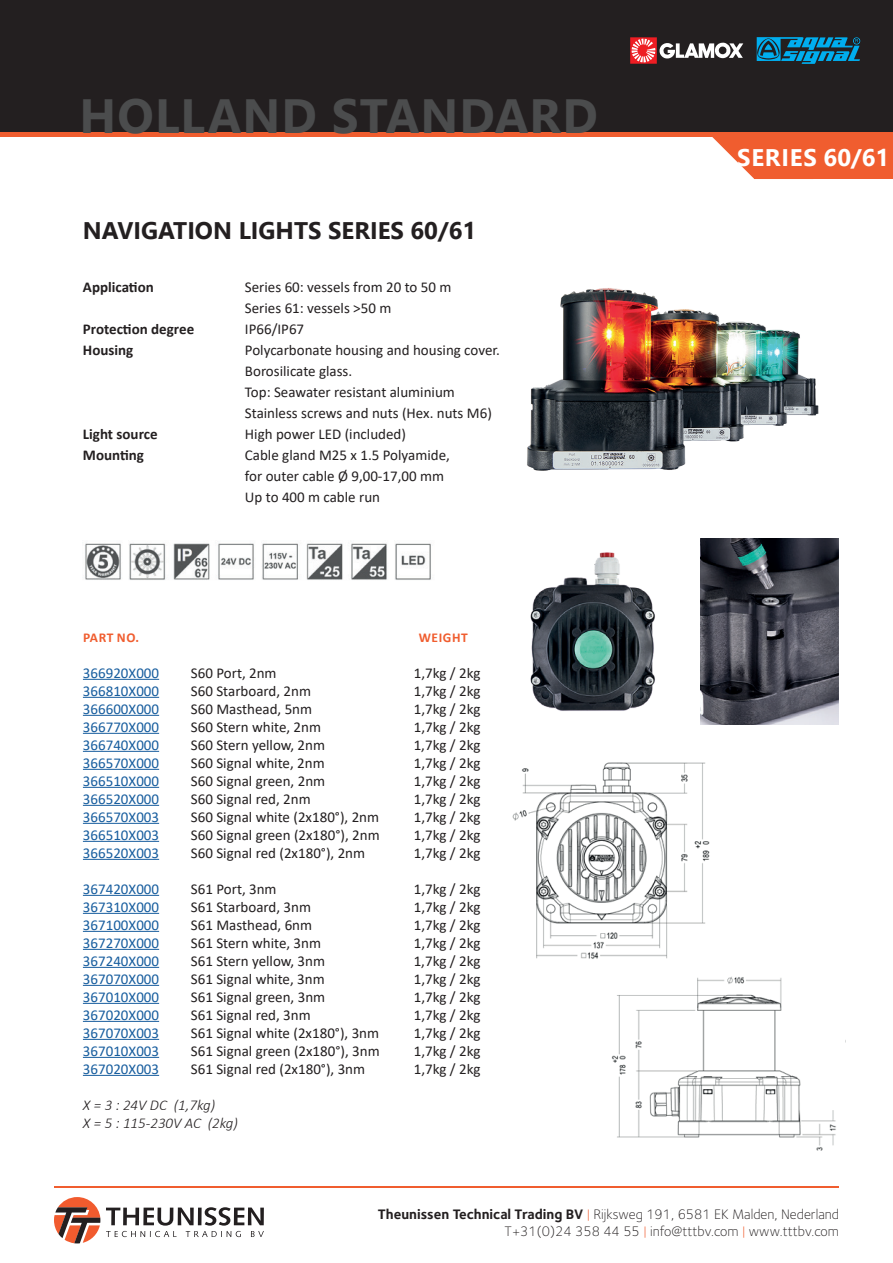
<style>
.page{position:relative;width:893px;height:1263px;background:#fff}
.page>*{position:absolute;margin:0;border:0;box-sizing:border-box;transform-origin:0 0}
.t1{font:700 48px "Segoe UI";letter-spacing:.02em;color:#4b4c4d}
.Artikel_kop{font:700 24px "Leelawadee UI";color:#231f20}
.Artikelnummer_rechts{font:700 24px "Segoe UI";letter-spacing:.035em;color:#fff}
.Normale_tekst{font:15px/21px "Calibri";color:#231f20}
.Normale_tekst-2{font:15px "Calibri";color:#175d9e}
.Normale_tekst-3{font:700 15px "Calibri";color:#231f20}
.Normale_tekst-4{font:italic 300 15px "Calibri";color:#231f20}
.t2{font:300 14.25px/17.1px "Foundry Sterling";color:#231f20;text-align:right}
.Oranje_kopjes{font:700 13.5px "Calibri";letter-spacing:.04em;color:#f05d2f}
.s1{font-weight:700}
.s2{color:#f05d2f}
</style>
<div class="page">
<div style="left:0;top:0;width:893px;height:133px;background:#231f20"></div>
<hr style="left:0;top:133px;width:893px;height:4px;background:#f05d2f">
<svg style="left:757px;top:37px;width:103px;height:27px"></svg>
<svg style="left:630px;top:37px;width:27px;height:27px"></svg>
<svg style="left:632px;top:39px;width:111px;height:23px"></svg>
<hr style="left:54px;top:1187px;width:785px;height:1px;background:#f05d2f">
<svg style="left:54px;top:1197px;width:46px;height:46px"></svg>
<svg style="left:106px;top:1207px;width:158px;height:18px"></svg>
<svg style="left:106px;top:1231px;width:158px;height:6px"></svg>
<svg style="left:712px;top:137px;width:42px;height:42px"></svg>
<hr style="left:0;top:137px;width:1px;height:42px;background:#f05d2f">
<div style="left:754px;top:137px;width:139px;height:42px;background:#f05d2f"></div>
<hr style="left:83px;top:679px;width:76px;height:1px;background:#175d9e">
<hr style="left:83px;top:697px;width:76px;height:1px;background:#175d9e">
<hr style="left:83px;top:715px;width:76px;height:1px;background:#175d9e">
<hr style="left:83px;top:733px;width:76px;height:1px;background:#175d9e">
<hr style="left:83px;top:751px;width:76px;height:1px;background:#175d9e">
<hr style="left:83px;top:769px;width:76px;height:1px;background:#175d9e">
<hr style="left:83px;top:787px;width:76px;height:1px;background:#175d9e">
<hr style="left:83px;top:805px;width:76px;height:1px;background:#175d9e">
<hr style="left:83px;top:823px;width:76px;height:1px;background:#175d9e">
<hr style="left:83px;top:841px;width:76px;height:1px;background:#175d9e">
<hr style="left:83px;top:859px;width:76px;height:1px;background:#175d9e">
<hr style="left:83px;top:895px;width:76px;height:1px;background:#175d9e">
<hr style="left:83px;top:913px;width:76px;height:1px;background:#175d9e">
<hr style="left:83px;top:931px;width:76px;height:1px;background:#175d9e">
<hr style="left:83px;top:949px;width:76px;height:1px;background:#175d9e">
<hr style="left:83px;top:967px;width:76px;height:1px;background:#175d9e">
<hr style="left:83px;top:985px;width:76px;height:1px;background:#175d9e">
<hr style="left:83px;top:1003px;width:76px;height:1px;background:#175d9e">
<hr style="left:83px;top:1021px;width:76px;height:1px;background:#175d9e">
<hr style="left:83px;top:1039px;width:76px;height:1px;background:#175d9e">
<hr style="left:83px;top:1057px;width:76px;height:1px;background:#175d9e">
<hr style="left:83px;top:1075px;width:76px;height:1px;background:#175d9e">
<img style="left:530px;top:552px;width:125px;height:159px">
<img style="left:527px;top:288px;width:292px;height:183px">
<img style="left:701px;top:539px;width:137px;height:185px">
<img style="left:611px;top:976px;width:225px;height:175px">
<img style="left:512px;top:762px;width:198px;height:197px">
<img style="left:85px;top:543px;width:346px;height:37px">
<h1 class="t1" style="left:80px;top:70px;width:520px">HOLLAND STANDARD</h1>
<p class="Artikel_kop" style="left:83px;top:213px;width:395px">NAVIGATION LIGHTS SERIES 60/61</p>
<p class="Normale_tekst-3" style="left:83px;top:276px;width:72px">Application</p>
<p class="Normale_tekst" style="left:245px;top:276px;width:208px">Series 60: vessels from 20 to 50 m</p>
<p class="Normale_tekst" style="left:245px;top:297px;width:148px">Series 61: vessels &gt;50 m</p>
<p class="Normale_tekst-3" style="left:83px;top:318px;width:113px">Protection degree</p>
<p class="Normale_tekst" style="left:245px;top:318px;width:61px">IP66/IP67</p>
<p class="Normale_tekst-3" style="left:83px;top:339px;width:52px">Housing</p>
<p class="Normale_tekst" style="left:245px;top:339px;width:257px">Polycarbonate housing and housing cover.</p>
<p class="Normale_tekst" style="left:245px;top:360px;width:109px">Borosilicate glass.</p>
<p class="Normale_tekst" style="left:245px;top:381px;width:211px">Top: Seawater resistant aluminium</p>
<p class="Normale_tekst" style="left:245px;top:402px;width:248px">Stainless screws and nuts (Hex. nuts M6)</p>
<p class="Normale_tekst-3" style="left:83px;top:423px;width:76px">Light source</p>
<p class="Normale_tekst" style="left:245px;top:423px;width:163px">High power LED (included)</p>
<p class="Normale_tekst-3" style="left:83px;top:444px;width:63px">Mounting</p>
<p class="Normale_tekst" style="left:245px;top:444px;width:206px">Cable gland M25 x 1.5 Polyamide, for outer cable Ø 9,00-17,00 mm</p>
<p class="Normale_tekst" style="left:245px;top:486px;width:137px">Up to 400 m cable run</p>
<p class="Oranje_kopjes" style="left:83px;top:628px;width:57px">PART NO.</p>
<p class="Oranje_kopjes" style="left:419px;top:628px;width:50px">WEIGHT</p>
<p class="Normale_tekst-2" style="left:83px;top:662px;width:78px">366920X000</p>
<p class="Normale_tekst" style="left:191px;top:662px;width:87px">S60 Port, 2nm</p>
<p class="Normale_tekst" style="left:414px;top:662px;width:68px">1,7kg / 2kg</p>
<p class="Normale_tekst-2" style="left:83px;top:680px;width:78px">366810X000</p>
<p class="Normale_tekst" style="left:191px;top:680px;width:122px">S60 Starboard, 2nm</p>
<p class="Normale_tekst" style="left:414px;top:680px;width:68px">1,7kg / 2kg</p>
<p class="Normale_tekst-2" style="left:83px;top:698px;width:78px">366600X000</p>
<p class="Normale_tekst" style="left:191px;top:698px;width:123px">S60 Masthead, 5nm</p>
<p class="Normale_tekst" style="left:414px;top:698px;width:68px">1,7kg / 2kg</p>
<p class="Normale_tekst-2" style="left:83px;top:716px;width:78px">366770X000</p>
<p class="Normale_tekst" style="left:191px;top:716px;width:132px">S60 Stern white, 2nm</p>
<p class="Normale_tekst" style="left:414px;top:716px;width:68px">1,7kg / 2kg</p>
<p class="Normale_tekst-2" style="left:83px;top:734px;width:78px">366740X000</p>
<p class="Normale_tekst" style="left:191px;top:734px;width:136px">S60 Stern yellow, 2nm</p>
<p class="Normale_tekst" style="left:414px;top:734px;width:68px">1,7kg / 2kg</p>
<p class="Normale_tekst-2" style="left:83px;top:752px;width:78px">366570X000</p>
<p class="Normale_tekst" style="left:191px;top:752px;width:135px">S60 Signal white, 2nm</p>
<p class="Normale_tekst" style="left:414px;top:752px;width:68px">1,7kg / 2kg</p>
<p class="Normale_tekst-2" style="left:83px;top:770px;width:78px">366510X000</p>
<p class="Normale_tekst" style="left:191px;top:770px;width:136px">S60 Signal green, 2nm</p>
<p class="Normale_tekst" style="left:414px;top:770px;width:68px">1,7kg / 2kg</p>
<p class="Normale_tekst-2" style="left:83px;top:788px;width:78px">366520X000</p>
<p class="Normale_tekst" style="left:191px;top:788px;width:121px">S60 Signal red, 2nm</p>
<p class="Normale_tekst" style="left:414px;top:788px;width:68px">1,7kg / 2kg</p>
<p class="Normale_tekst-2" style="left:83px;top:806px;width:78px">366570X003</p>
<p class="Normale_tekst" style="left:191px;top:806px;width:190px">S60 Signal white (2x180°), 2nm</p>
<p class="Normale_tekst" style="left:414px;top:806px;width:68px">1,7kg / 2kg</p>
<p class="Normale_tekst-2" style="left:83px;top:824px;width:78px">366510X003</p>
<p class="Normale_tekst" style="left:191px;top:824px;width:190px">S60 Signal green (2x180°), 2nm</p>
<p class="Normale_tekst" style="left:414px;top:824px;width:68px">1,7kg / 2kg</p>
<p class="Normale_tekst-2" style="left:83px;top:842px;width:78px">366520X003</p>
<p class="Normale_tekst" style="left:191px;top:842px;width:176px">S60 Signal red (2x180°), 2nm</p>
<p class="Normale_tekst" style="left:414px;top:842px;width:68px">1,7kg / 2kg</p>
<p class="Normale_tekst-2" style="left:83px;top:878px;width:78px">367420X000</p>
<p class="Normale_tekst" style="left:191px;top:878px;width:87px">S61 Port, 3nm</p>
<p class="Normale_tekst" style="left:414px;top:878px;width:68px">1,7kg / 2kg</p>
<p class="Normale_tekst-2" style="left:83px;top:896px;width:78px">367310X000</p>
<p class="Normale_tekst" style="left:191px;top:896px;width:122px">S61 Starboard, 3nm</p>
<p class="Normale_tekst" style="left:414px;top:896px;width:68px">1,7kg / 2kg</p>
<p class="Normale_tekst-2" style="left:83px;top:914px;width:78px">367100X000</p>
<p class="Normale_tekst" style="left:191px;top:914px;width:123px">S61 Masthead, 6nm</p>
<p class="Normale_tekst" style="left:414px;top:914px;width:68px">1,7kg / 2kg</p>
<p class="Normale_tekst-2" style="left:83px;top:932px;width:78px">367270X000</p>
<p class="Normale_tekst" style="left:191px;top:932px;width:132px">S61 Stern white, 3nm</p>
<p class="Normale_tekst" style="left:414px;top:932px;width:68px">1,7kg / 2kg</p>
<p class="Normale_tekst-2" style="left:83px;top:950px;width:78px">367240X000</p>
<p class="Normale_tekst" style="left:191px;top:950px;width:136px">S61 Stern yellow, 3nm</p>
<p class="Normale_tekst" style="left:414px;top:950px;width:68px">1,7kg / 2kg</p>
<p class="Normale_tekst-2" style="left:83px;top:968px;width:78px">367070X000</p>
<p class="Normale_tekst" style="left:191px;top:968px;width:135px">S61 Signal white, 3nm</p>
<p class="Normale_tekst" style="left:414px;top:968px;width:68px">1,7kg / 2kg</p>
<p class="Normale_tekst-2" style="left:83px;top:986px;width:78px">367010X000</p>
<p class="Normale_tekst" style="left:191px;top:986px;width:136px">S61 Signal green, 3nm</p>
<p class="Normale_tekst" style="left:414px;top:986px;width:68px">1,7kg / 2kg</p>
<p class="Normale_tekst-2" style="left:83px;top:1004px;width:78px">367020X000</p>
<p class="Normale_tekst" style="left:191px;top:1004px;width:121px">S61 Signal red, 3nm</p>
<p class="Normale_tekst" style="left:414px;top:1004px;width:68px">1,7kg / 2kg</p>
<p class="Normale_tekst-2" style="left:83px;top:1022px;width:78px">367070X003</p>
<p class="Normale_tekst" style="left:191px;top:1022px;width:190px">S61 Signal white (2x180°), 3nm</p>
<p class="Normale_tekst" style="left:414px;top:1022px;width:68px">1,7kg / 2kg</p>
<p class="Normale_tekst-2" style="left:83px;top:1040px;width:78px">367010X003</p>
<p class="Normale_tekst" style="left:191px;top:1040px;width:190px">S61 Signal green (2x180°), 3nm</p>
<p class="Normale_tekst" style="left:414px;top:1040px;width:68px">1,7kg / 2kg</p>
<p class="Normale_tekst-2" style="left:83px;top:1058px;width:78px">367020X003</p>
<p class="Normale_tekst" style="left:191px;top:1058px;width:176px">S61 Signal red (2x180°), 3nm</p>
<p class="Normale_tekst" style="left:414px;top:1058px;width:68px">1,7kg / 2kg</p>
<p class="Normale_tekst-4" style="left:83px;top:1095px;width:134px">X = 3 : 24V DC (1,7kg)</p>
<p class="Normale_tekst-4" style="left:83px;top:1113px;width:156px">X = 5 : 115-230V AC (2kg)</p>
<p class="Artikelnummer_rechts" style="left:737px;top:135px;width:154px">SERIES 60/61</p>
<p class="t2" style="left:378px;top:1205px;width:463px"><span class="s1">Theunissen Technical Trading BV</span> <span class="s2">|</span> Rijksweg 191, 6581 EK Malden, Nederland<br>T+31(0)24 358 44 55 <span class="s2">|</span> info@tttbv.com <span class="s2">|</span> www.tttbv.com</p>
</div>
